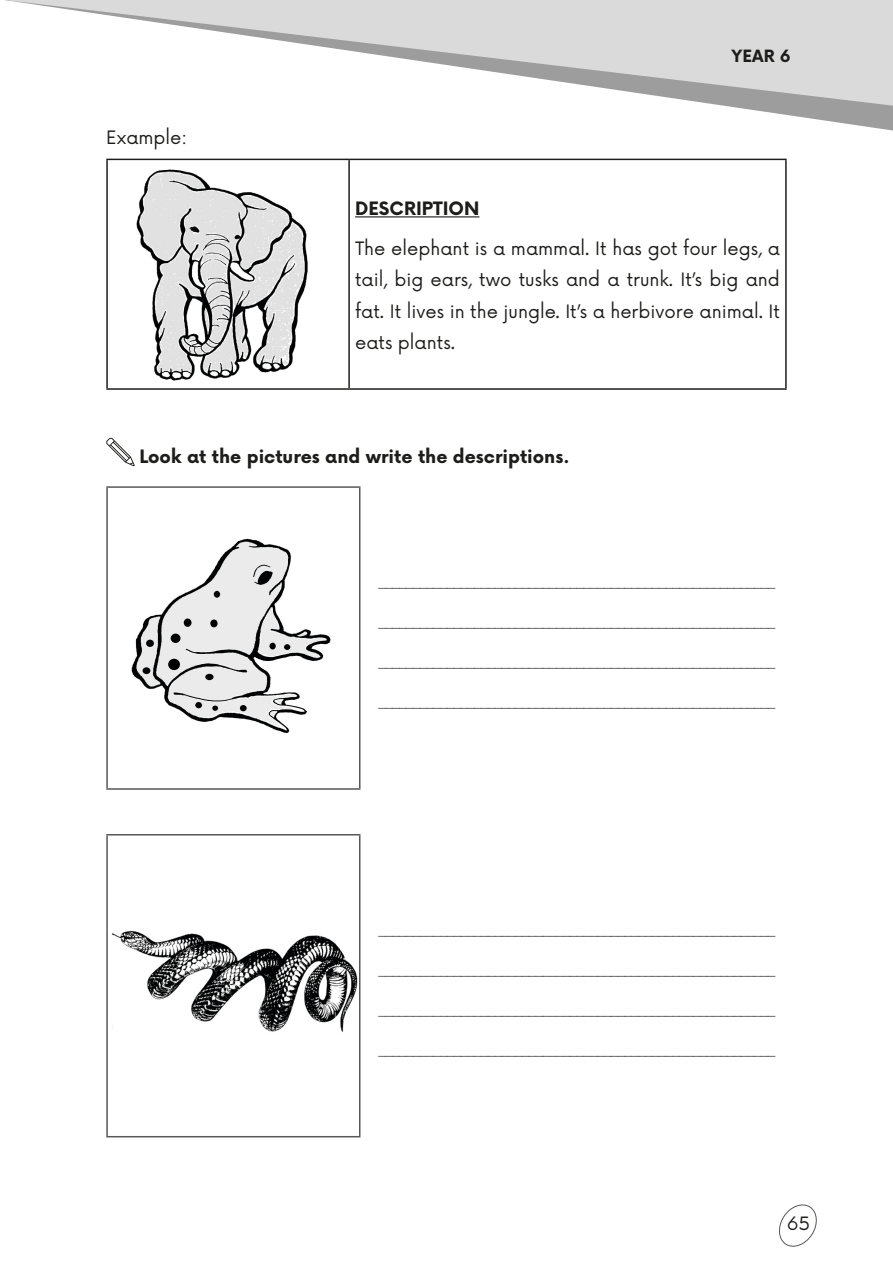
<style>
.page{position:relative;width:893px;height:1263px;background:#fff}
.page>*{position:absolute;margin:0;border:0;box-sizing:border-box;transform-origin:0 0}
.t1{font:18px/31.5px "Now";color:#1d1d1b;text-align:justify}
.t2{font:700 18px "Now";color:#1d1d1b}
.t3{font:700 16.5px "Now";color:#1d1d1b}
.t4{font:13.5px "Arial";color:#575756}
</style>
<div class="page">
<svg style="left:727px;top:106px;width:166px;height:25px"></svg>
<svg style="left:5px;top:0;width:888px;height:106px;fill:#dadada"></svg>
<svg style="left:778px;top:1204px;width:39px;height:43px"></svg>
<hr style="left:106px;top:159px;width:243px;height:1px;background:#1d1d1b">
<hr style="left:106px;top:160px;width:2px;height:228px;background:#1d1d1b">
<hr style="left:349px;top:159px;width:438px;height:1px;background:#1d1d1b">
<hr style="left:348px;top:160px;width:2px;height:228px;background:#1d1d1b">
<hr style="left:785px;top:160px;width:2px;height:228px;background:#1d1d1b">
<hr style="left:106px;top:388px;width:243px;height:2px;background:#1d1d1b">
<hr style="left:349px;top:388px;width:438px;height:2px;background:#1d1d1b">
<img style="left:136px;top:169px;width:172px;height:212px">
<hr style="left:355px;top:216px;width:124px;height:1px;background:#1d1d1b">
<svg style="left:106px;top:438px;width:29px;height:28px"></svg>
<hr style="left:106px;top:486px;width:254px;height:2px;background:#575756">
<hr style="left:106px;top:488px;width:2px;height:300px;background:#575756">
<hr style="left:359px;top:488px;width:1px;height:300px;background:#575756">
<hr style="left:106px;top:788px;width:254px;height:2px;background:#575756">
<img style="left:131px;top:538px;width:200px;height:196px">
<hr style="left:106px;top:834px;width:254px;height:1px;background:#575756">
<hr style="left:106px;top:835px;width:2px;height:301px;background:#575756">
<hr style="left:359px;top:835px;width:1px;height:301px;background:#575756">
<hr style="left:106px;top:1136px;width:254px;height:1px;background:#575756">
<img style="left:112px;top:931px;width:245px;height:101px">
<h1 class="t1" style="left:106px;top:121px;width:82px">Example:</h1>
<p class="t3" style="left:731px;top:43px;width:61px">YEAR 6</p>
<h1 class="t2" style="left:355px;top:195px;width:126px">DESCRIPTION</h1>
<h1 class="t1" style="left:355px;top:231px;width:426px">The elephant is a mammal. It has got four legs, a tail, big ears, two tusks and a trunk. It’s big and fat. It lives in the jungle. It’s a herbivore animal. It eats plants.</h1>
<h1 class="t2" style="left:140px;top:443px;width:431px">Look at the pictures and write the descriptions.</h1>
<p class="t4" style="left:379px;top:572px;width:398px">__________________________________________________________</p>
<p class="t4" style="left:379px;top:612px;width:398px">__________________________________________________________</p>
<p class="t4" style="left:379px;top:652px;width:398px">__________________________________________________________</p>
<p class="t4" style="left:379px;top:692px;width:398px">__________________________________________________________</p>
<p class="t4" style="left:379px;top:920px;width:398px">__________________________________________________________</p>
<p class="t4" style="left:379px;top:960px;width:398px">__________________________________________________________</p>
<p class="t4" style="left:379px;top:1000px;width:398px">__________________________________________________________</p>
<p class="t4" style="left:379px;top:1040px;width:398px">__________________________________________________________</p>
<h1 class="t1" style="left:787px;top:1207px;width:25px">65</h1>
</div>
